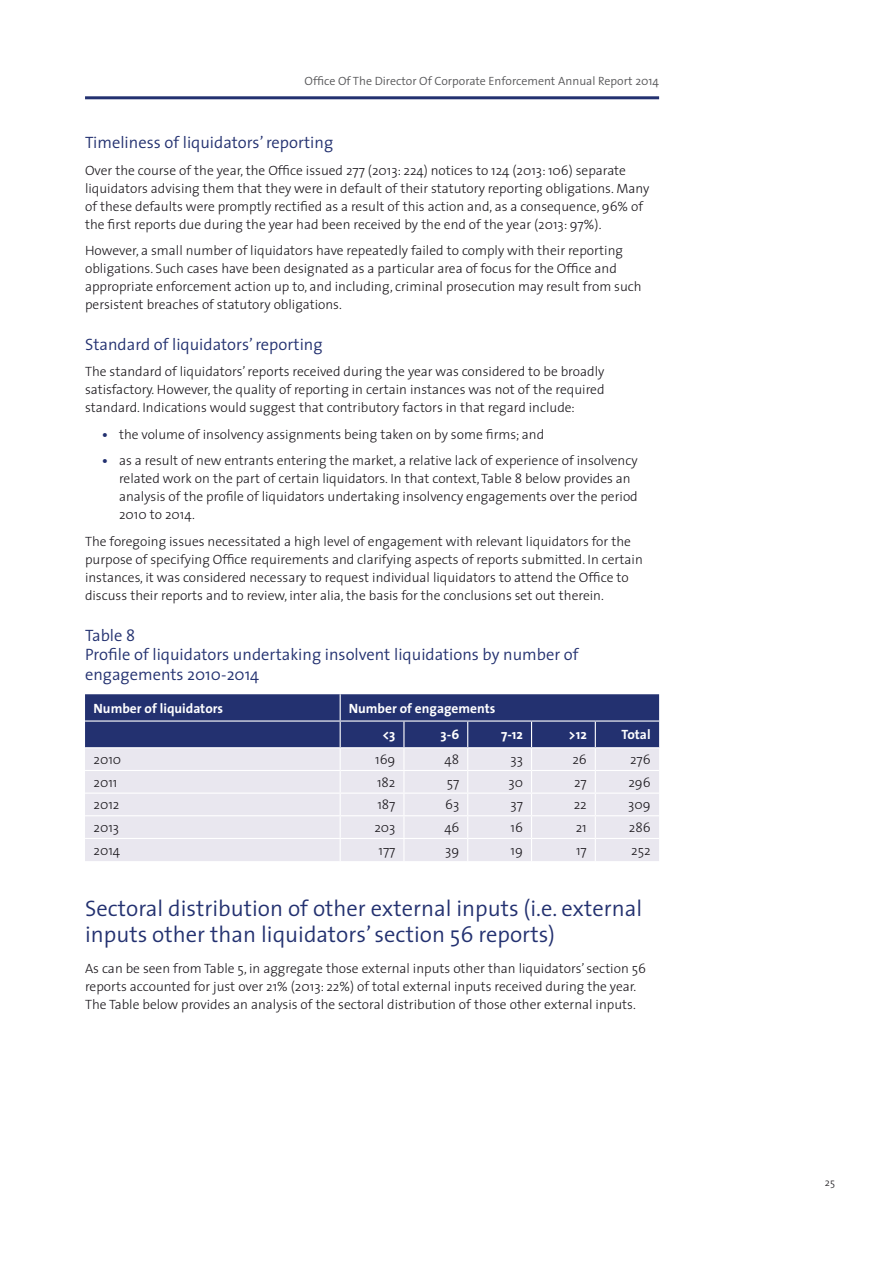
<style>
.page{position:relative;width:893px;height:1263px;background:#fff}
.page>*{position:absolute;margin:0;border:0;box-sizing:border-box;transform-origin:0 0}
.t1{font:300 22.5px/25.5px "The Sans";color:#233170}
.t2{font:300 16.5px/19.5px "The Sans";color:#233170}
.Body{font:300 13.5px/18px "The Sans";color:#1a171c}
.Body_8-4{font:300 13.5px/18px "The Sans";color:#1a171c}
.Body-2{font:700 13.5px "The Sans";color:#fff}
.t3{font:300 12px "The Sans";color:#58585a}
.t4{font:300 10.5px "The Sans";color:#1a171c}
.s1{font-weight:700;color:#233170}
</style>
<div class="page">
<svg style="left:85px;top:694px;width:574px;height:167px;background:#adb0c8"></svg>
<hr style="left:85px;top:96px;width:574px;height:3px;background:#233170">
<p class="t3" style="left:305px;top:71px;width:356px">Office Of The Director Of Corporate Enforcement Annual Report 2014</p>
<h3 class="t2" style="left:85px;top:132px;width:250px">Timeliness of liquidators’ reporting</h3>
<p class="Body" style="left:85px;top:161px;width:566px">Over the course of the year, the Office issued 277 (2013: 224) notices to 124 (2013: 106) separate liquidators advising them that they were in default of their statutory reporting obligations. Many of these defaults were promptly rectified as a result of this action and, as a consequence, 96% of the first reports due during the year had been received by the end of the year (2013: 97%).</p>
<p class="Body" style="left:85px;top:241px;width:558px">However, a small number of liquidators have repeatedly failed to comply with their reporting obligations. Such cases have been designated as a particular area of focus for the Office and appropriate enforcement action up to, and including, criminal prosecution may result from such persistent breaches of statutory obligations.</p>
<h3 class="t2" style="left:85px;top:334px;width:239px">Standard of liquidators’ reporting</h3>
<p class="Body" style="left:85px;top:362px;width:521px;text-align:justify">The standard of liquidators’ reports received during the year was considered to be broadly satisfactory. However, the quality of reporting in certain instances was not of the required standard. Indications would suggest that contributory factors in that regard include:</p>
<p class="Body_8-4" style="left:102px;top:425px;width:444px"><span class="s1">•</span> the volume of insolvency assignments being taken on by some firms; and</p>
<p class="Body_8-4" style="left:119px;top:451px;width:520px;text-indent:-17px"><span class="s1">•</span> as a result of new entrants entering the market, a relative lack of experience of insolvency related work on the part of certain liquidators. In that context, Table 8 below provides an analysis of the profile of liquidators undertaking insolvency engagements over the period 2010 to 2014.</p>
<p class="Body" style="left:85px;top:532px;width:559px">The foregoing issues necessitated a high level of engagement with relevant liquidators for the purpose of specifying Office requirements and clarifying aspects of reports submitted. In certain instances, it was considered necessary to request individual liquidators to attend the Office to discuss their reports and to review, inter alia, the basis for the conclusions set out therein.</p>
<h3 class="t2" style="left:85px;top:625px;width:495px">Table 8<br>Profile of liquidators undertaking insolvent liquidations by number of engagements 2010-2014</h3>
<p class="Body-2" style="left:94px;top:697px;width:131px">Number of liquidators</p>
<p class="Body-2" style="left:349px;top:697px;width:148px">Number of engagements</p>
<p class="Body-2" style="left:382px;top:723px;width:14px">&lt;3</p>
<p class="Body-2" style="left:441px;top:723px;width:20px">3-6</p>
<p class="Body-2" style="left:501px;top:723px;width:23px">7-12</p>
<p class="Body-2" style="left:569px;top:723px;width:19px">&gt;12</p>
<p class="Body-2" style="left:621px;top:723px;width:31px">Total</p>
<p class="Body" style="left:94px;top:750px;width:29px">2010</p>
<p class="Body" style="left:375px;top:750px;width:22px">169</p>
<p class="Body" style="left:445px;top:750px;width:16px">48</p>
<p class="Body" style="left:510px;top:750px;width:14px">33</p>
<p class="Body" style="left:572px;top:750px;width:16px">26</p>
<p class="Body" style="left:630px;top:750px;width:22px">276</p>
<p class="Body" style="left:94px;top:773px;width:25px">2011</p>
<p class="Body" style="left:377px;top:773px;width:20px">182</p>
<p class="Body" style="left:447px;top:773px;width:14px">57</p>
<p class="Body" style="left:508px;top:773px;width:16px">30</p>
<p class="Body" style="left:574px;top:773px;width:14px">27</p>
<p class="Body" style="left:628px;top:773px;width:24px">296</p>
<p class="Body" style="left:94px;top:795px;width:27px">2012</p>
<p class="Body" style="left:377px;top:795px;width:20px">187</p>
<p class="Body" style="left:445px;top:795px;width:16px">63</p>
<p class="Body" style="left:511px;top:795px;width:14px">37</p>
<p class="Body" style="left:574px;top:795px;width:15px">22</p>
<p class="Body" style="left:628px;top:795px;width:24px">309</p>
<p class="Body" style="left:94px;top:818px;width:27px">2013</p>
<p class="Body" style="left:374px;top:818px;width:23px">203</p>
<p class="Body" style="left:444px;top:818px;width:16px">46</p>
<p class="Body" style="left:511px;top:818px;width:14px">16</p>
<p class="Body" style="left:576px;top:818px;width:13px">21</p>
<p class="Body" style="left:629px;top:818px;width:23px">286</p>
<p class="Body" style="left:94px;top:841px;width:28px">2014</p>
<p class="Body" style="left:379px;top:841px;width:18px">177</p>
<p class="Body" style="left:445px;top:841px;width:16px">39</p>
<p class="Body" style="left:511px;top:841px;width:14px">19</p>
<p class="Body" style="left:576px;top:841px;width:12px">17</p>
<p class="Body" style="left:631px;top:841px;width:21px">252</p>
<h2 class="t1" style="left:85px;top:895px;width:559px">Sectoral distribution of other external inputs (i.e. external inputs other than liquidators’ section 56 reports)</h2>
<p class="Body" style="left:85px;top:959px;width:562px">As can be seen from Table 5, in aggregate those external inputs other than liquidators’ section 56 reports accounted for just over 21% (2013: 22%) of total external inputs received during the year.<br>The Table below provides an analysis of the sectoral distribution of those other external inputs.</p>
<p class="t4" style="left:825px;top:1173px;width:12px">25</p>
</div>
